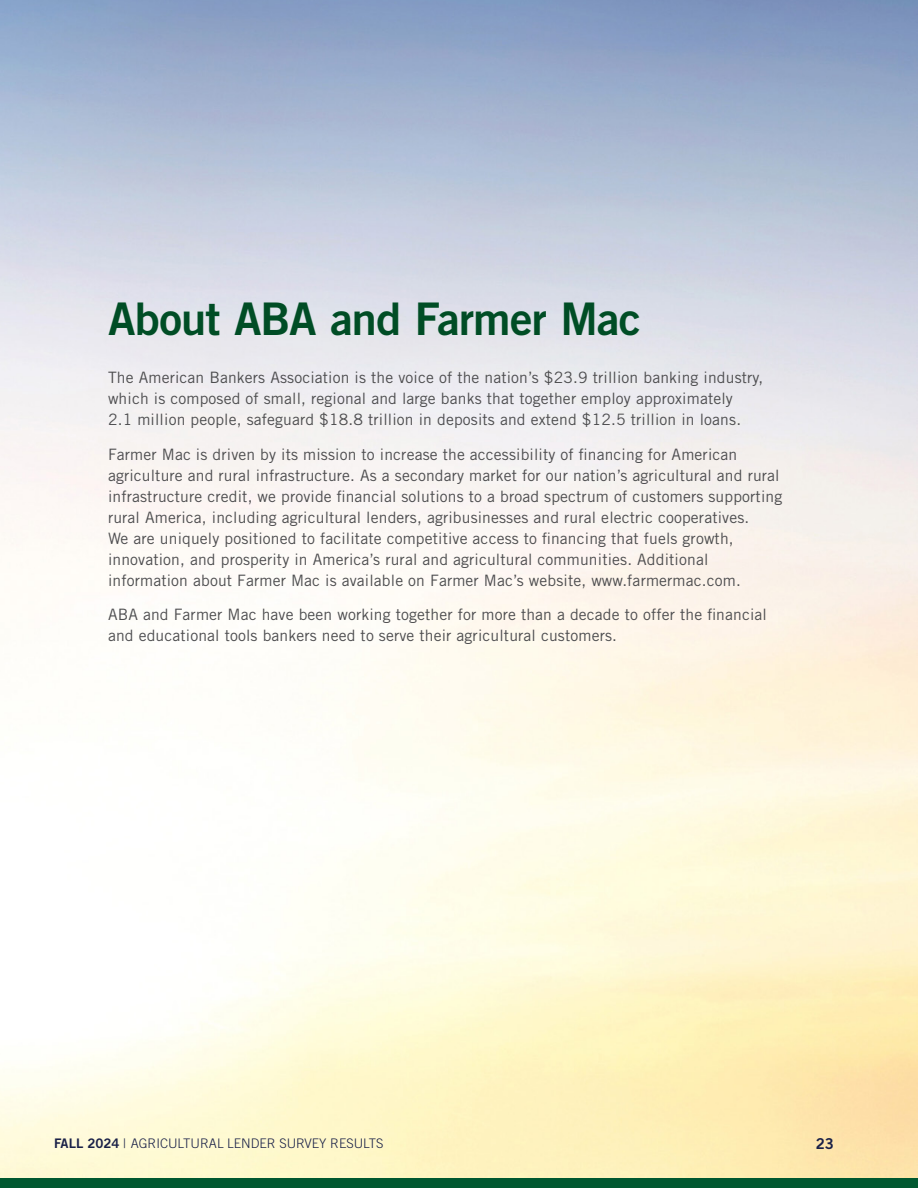
<style>
.page{position:relative;width:918px;height:1188px;background:#fff}
.page>*{position:absolute;margin:0;border:0;box-sizing:border-box;transform-origin:0 0}
.t1{font:45px "Trade Gothic LT Std Bd 2";letter-spacing:-.02em;color:#004d25}
.t2{font:15.75px/21px "Trade Gothic LT Std";letter-spacing:.01em;color:#4d4d4f}
.t3{font:15px "Trade Gothic LT Std Bd 2";color:#1a2148}
.t4{font:300 13.2px "Trade Gothic LT Std";color:#1a2148}
.s1{font-family:"Trade Gothic LT Std Bd 2";font-weight:400}
</style>
<div class="page">
<div style="left:0;top:1177px;width:918px;height:11px;background:#005830"></div>
<h1 class="t1" style="left:108px;top:292px;width:535px">About ABA and Farmer Mac</h1>
<p class="t2" style="left:108px;top:367px;width:657px">The American Bankers Association is the voice of the nation’s $23.9 trillion banking industry, which is composed of small, regional and large banks that together employ approximately<br>2.1 million people, safeguard $18.8 trillion in deposits and extend $12.5 trillion in loans.</p>
<p class="t2" style="left:108px;top:444px;width:676px">Farmer Mac is driven by its mission to increase the accessibility of financing for American agriculture and rural infrastructure. As a secondary market for our nation’s agricultural and rural infrastructure credit, we provide financial solutions to a broad spectrum of customers supporting rural America, including agricultural lenders, agribusinesses and rural electric cooperatives.<br>We are uniquely positioned to facilitate competitive access to financing that fuels growth, innovation, and prosperity in America’s rural and agricultural communities. Additional information about Farmer Mac is available on Farmer Mac’s website, www.farmermac.com.</p>
<p class="t2" style="left:108px;top:604px;width:660px">ABA and Farmer Mac have been working together for more than a decade to offer the financial and educational tools bankers need to serve their agricultural customers.</p>
<p class="t4" style="left:54px;top:1136px;width:331px"><span class="s1">FALL 2024</span> | AGRICULTURAL LENDER SURVEY RESULTS</p>
<p class="t3" style="left:816px;top:1135px;width:20px">23</p>
</div>
